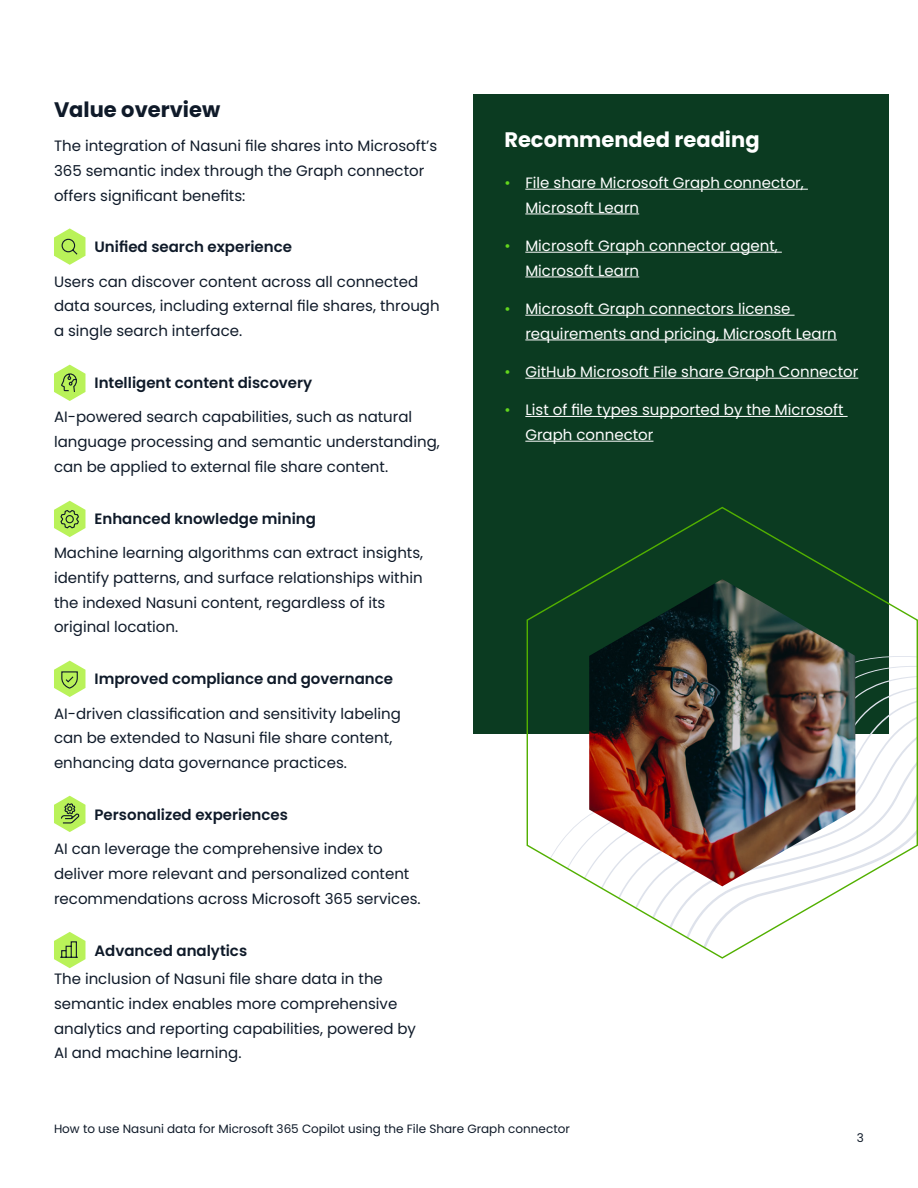
<style>
.page{position:relative;width:918px;height:1188px;background:#fff}
.page>*{position:absolute;margin:0;border:0;box-sizing:border-box;transform-origin:0 0}
.t1{font:700 21px "Poppins";color:#fff}
.t2{font:700 21px "Poppins";color:#0f1a29}
.Body{font:15px/24.8px "Poppins";color:#0f1a29}
.t3{font:15px/24.8px "Poppins";color:#fff}
.Body-2{font:600 15px "Poppins";color:#0f1a29}
.t4{font:12px "Poppins";color:#0f1a29}
.s1{color:#63d61c}
</style>
<div class="page">
<div style="left:473px;top:94px;width:416px;height:640px;background:#0b3b21"></div>
<hr style="left:525px;top:189px;width:283px;height:1px;background:#fff">
<hr style="left:525px;top:214px;width:114px;height:1px;background:#fff">
<hr style="left:525px;top:252px;width:257px;height:1px;background:#fff">
<hr style="left:525px;top:277px;width:114px;height:1px;background:#fff">
<hr style="left:525px;top:315px;width:270px;height:1px;background:#fff">
<hr style="left:525px;top:340px;width:312px;height:1px;background:#fff">
<hr style="left:525px;top:378px;width:333px;height:1px;background:#fff">
<hr style="left:525px;top:416px;width:323px;height:1px;background:#fff">
<hr style="left:525px;top:441px;width:128px;height:1px;background:#fff">
<img style="left:526px;top:506px;width:392px;height:453px">
<svg style="left:54px;top:228px;width:31px;height:37px"></svg>
<svg style="left:54px;top:365px;width:31px;height:36px"></svg>
<svg style="left:54px;top:501px;width:31px;height:36px"></svg>
<svg style="left:54px;top:661px;width:31px;height:36px"></svg>
<svg style="left:54px;top:932px;width:31px;height:36px"></svg>
<svg style="left:54px;top:796px;width:31px;height:36px"></svg>
<h1 class="t2" style="left:54px;top:97px;width:168px">Value overview</h1>
<p class="Body" style="left:54px;top:133px;width:385px">The integration of Nasuni file shares into Microsoft’s<br>365 semantic index through the Graph connector offers significant benefits:</p>
<p class="Body-2" style="left:94px;top:238px;width:199px">Unified search experience</p>
<p class="Body" style="left:54px;top:269px;width:387px">Users can discover content across all connected data sources, including external file shares, through a single search interface.</p>
<p class="Body-2" style="left:94px;top:374px;width:219px">Intelligent content discovery</p>
<p class="Body" style="left:54px;top:405px;width:387px">AI-powered search capabilities, such as natural language processing and semantic understanding, can be applied to external file share content.</p>
<p class="Body-2" style="left:94px;top:510px;width:223px">Enhanced knowledge mining</p>
<p class="Body" style="left:54px;top:541px;width:371px">Machine learning algorithms can extract insights, identify patterns, and surface relationships within the indexed Nasuni content, regardless of its original location.</p>
<p class="Body-2" style="left:94px;top:670px;width:300px">Improved compliance and governance</p>
<p class="Body" style="left:54px;top:701px;width:348px">AI-driven classification and sensitivity labeling can be extended to Nasuni file share content, enhancing data governance practices.</p>
<p class="Body-2" style="left:94px;top:806px;width:195px">Personalized experiences</p>
<p class="Body" style="left:54px;top:837px;width:368px">AI can leverage the comprehensive index to deliver more relevant and personalized content recommendations across Microsoft 365 services.</p>
<p class="Body-2" style="left:94px;top:942px;width:154px">Advanced analytics</p>
<p class="Body" style="left:54px;top:967px;width:364px">The inclusion of Nasuni file share data in the semantic index enables more comprehensive analytics and reporting capabilities, powered by AI and machine learning.</p>
<h1 class="t1" style="left:504px;top:127px;width:257px">Recommended reading</h1>
<p class="t3" style="left:525px;top:171px;width:280px;text-indent:-21px"><span class="s1">•</span> File share Microsoft Graph connector,<br>Microsoft Learn</p>
<p class="t3" style="left:525px;top:234px;width:254px;text-indent:-21px"><span class="s1">•</span> Microsoft Graph connector agent,<br>Microsoft Learn</p>
<p class="t3" style="left:525px;top:297px;width:313px;text-indent:-21px"><span class="s1">•</span> Microsoft Graph connectors license requirements and pricing, Microsoft Learn</p>
<p class="t3" style="left:504px;top:360px;width:355px"><span class="s1">•</span> GitHub Microsoft File share Graph Connector</p>
<p class="t3" style="left:525px;top:398px;width:320px;text-indent:-21px"><span class="s1">•</span> List of file types supported by the Microsoft<br>Graph connector</p>
<p class="t4" style="left:54px;top:1122px;width:517px">How to use Nasuni data for Microsoft 365 Copilot using the File Share Graph connector</p>
<p class="t4" style="left:857px;top:1131px;width:9px">3</p>
</div>
